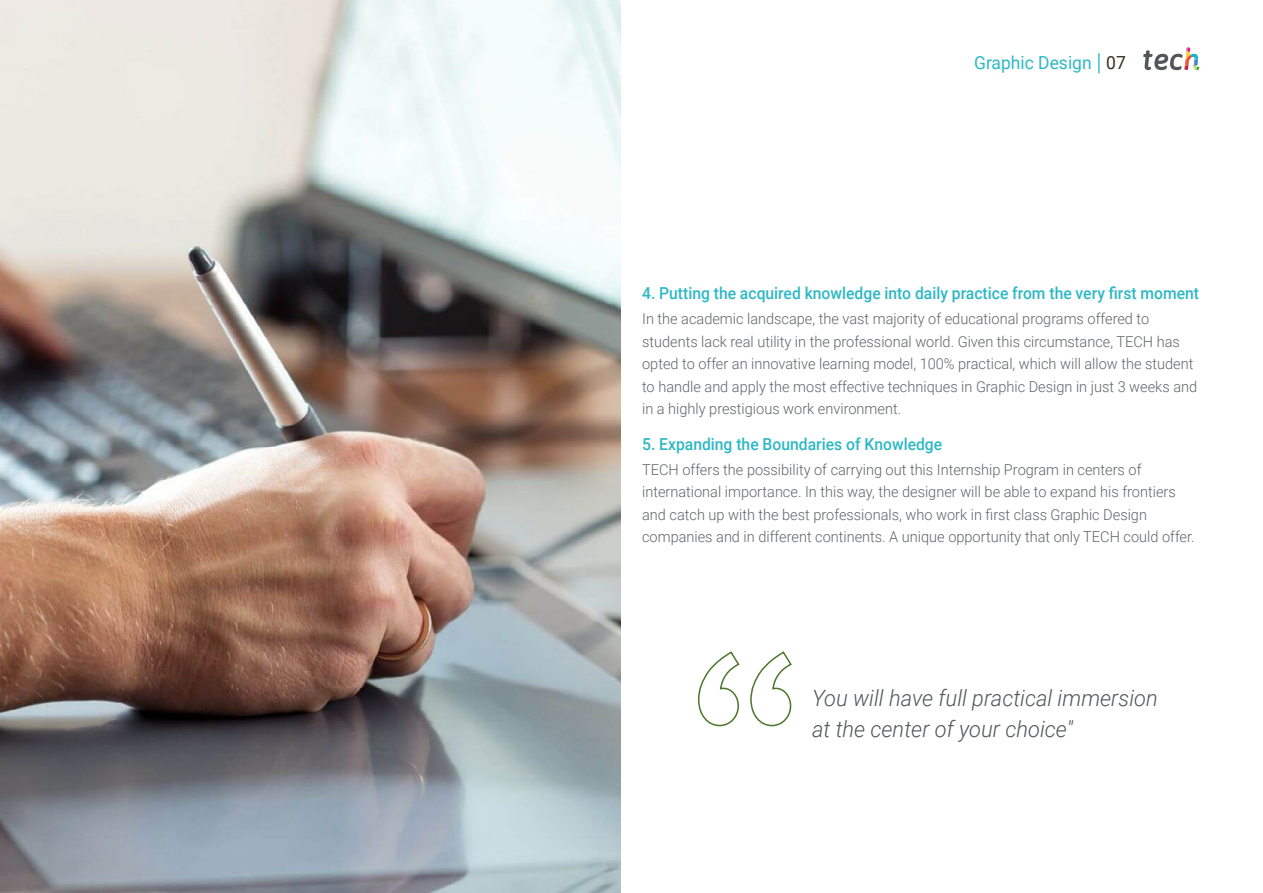
<style>
.page{position:relative;width:1263px;height:893px;background:#fff}
.page>*{position:absolute;margin:0;border:0;box-sizing:border-box;transform-origin:0 0}
.t1{font:italic 300 22.5px/31.5px "Roboto";color:#52555b}
.t2{font:18px "Roboto";color:#2db8c5}
.t3{font:500 16.5px "Roboto";color:#2db8c5;scale:.95 1}
.t4{font:300 15px/22.5px "Roboto";color:#61646a}
.s1{font-family:"Meta Pro";font-size:21px}
.s2{color:#312e20}
</style>
<div class="page">
<svg style="left:1143px;top:47px;width:56px;height:24px"></svg>
<img style="left:0;top:0;width:621px;height:893px">
<svg style="left:698px;top:651px;width:94px;height:76px"></svg>
<p class="t2" style="left:974px;top:50px;width:153px">Graphic Design <span class="s1">|</span> <span class="s2">07</span></p>
<p class="t3" style="left:642px;top:282px;width:588px">4. Putting the acquired knowledge into daily practice from the very first moment</p>
<p class="t4" style="left:642px;top:307px;width:557px">In the academic landscape, the vast majority of educational programs offered to students lack real utility in the professional world. Given this circumstance, TECH has opted to offer an innovative learning model, 100% practical, which will allow the student to handle and apply the most effective techniques in Graphic Design in just 3 weeks and in a highly prestigious work environment.</p>
<p class="t3" style="left:642px;top:433px;width:317px">5. Expanding the Boundaries of Knowledge</p>
<p class="t4" style="left:642px;top:458px;width:554px">TECH offers the possibility of carrying out this Internship Program in centers of international importance. In this way, the designer will be able to expand his frontiers and catch up with the best professionals, who work in first class Graphic Design companies and in different continents. A unique opportunity that only TECH could offer.</p>
<h1 class="t1" style="left:812px;top:681px;width:347px">You will have full practical immersion at the center of your choice"</h1>
</div>
